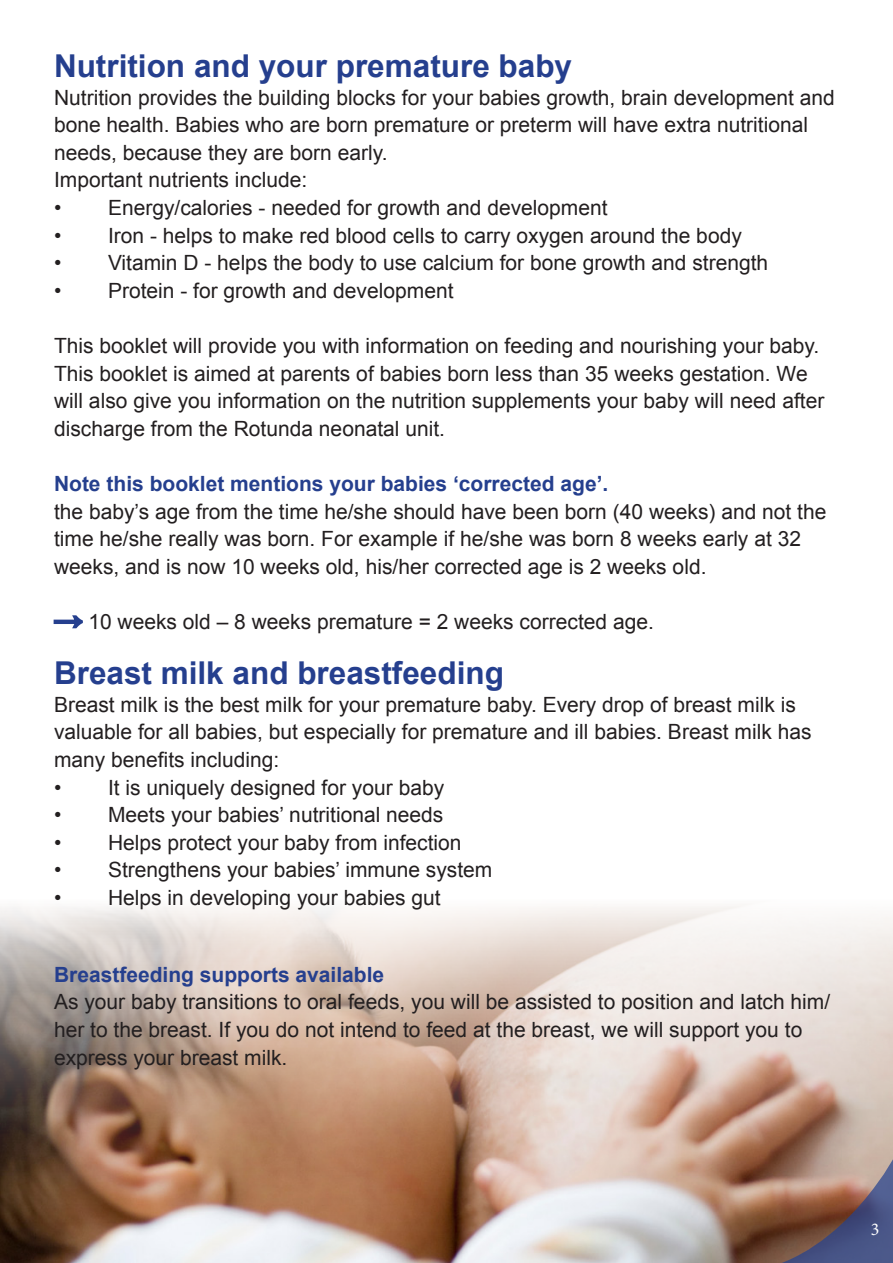
<style>
.page{position:relative;width:893px;height:1263px;background:#fff}
.page>*{position:absolute;margin:0;border:0;box-sizing:border-box;transform-origin:0 0}
.t1{font:700 31.5px "Arial";color:#253f8e}
.t2{font:21px/27.6px "Arial";color:#231f20}
.t3{font:700 21px "Arial";color:#253f8e}
.t4{font:18px "Minion Pro";color:#fff}
.s1{font-weight:700;color:#253f8e}
.s2{font-size:28.5px;color:#253f8e}
</style>
<div class="page">
<img style="left:0;top:906px;width:893px;height:357px">
<svg style="left:754px;top:1149px;width:139px;height:114px;background:#806665"></svg>
<p class="t1" style="left:54px;top:45px;width:520px">Nutrition and your premature baby</p>
<p class="t2" style="left:54px;top:84px;width:782px">Nutrition provides the building blocks for your babies growth, brain development and bone health. Babies who are born premature or preterm will have extra nutritional needs, because they are born early.</p>
<p class="t2" style="left:54px;top:166px;width:255px">Important nutrients include:</p>
<p class="t2" style="left:54px;top:194px;width:555px">• Energy/calories - needed for growth and development</p>
<p class="t2" style="left:54px;top:222px;width:689px">• Iron - helps to make red blood cells to carry oxygen around the body</p>
<p class="t2" style="left:54px;top:249px;width:716px">• Vitamin D - helps the body to use calcium for bone growth and strength</p>
<p class="t2" style="left:54px;top:277px;width:401px">• Protein - for growth and development</p>
<p class="t2" style="left:54px;top:332px;width:772px">This booklet will provide you with information on feeding and nourishing your baby.<br>This booklet is aimed at parents of babies born less than 35 weeks gestation. We will also give you information on the nutrition supplements your baby will need after discharge from the Rotunda neonatal unit.</p>
<p class="t2" style="left:54px;top:470px;width:774px"><span class="s1">Note this booklet mentions your babies ‘corrected age’.<br></span>the baby’s age from the time he/she should have been born (40 weeks) and not the time he/she really was born. For example if he/she was born 8 weeks early at 32 weeks, and is now 10 weeks old, his/her corrected age is 2 weeks old.</p>
<p class="t2" style="left:54px;top:608px;width:601px"><span class="s2">→</span> 10 weeks old – 8 weeks premature = 2 weeks corrected age.</p>
<p class="t1" style="left:54px;top:652px;width:451px">Breast milk and breastfeeding</p>
<p class="t2" style="left:54px;top:691px;width:759px">Breast milk is the best milk for your premature baby. Every drop of breast milk is valuable for all babies, but especially for premature and ill babies. Breast milk has many benefits including:</p>
<p class="t2" style="left:54px;top:774px;width:392px">• It is uniquely designed for your baby</p>
<p class="t2" style="left:54px;top:801px;width:391px">• Meets your babies’ nutritional needs</p>
<p class="t2" style="left:54px;top:829px;width:409px">• Helps protect your baby from infection</p>
<p class="t2" style="left:54px;top:856px;width:440px">• Strengthens your babies’ immune system</p>
<p class="t2" style="left:54px;top:884px;width:388px">• Helps in developing your babies gut</p>
<p class="t3" style="left:54px;top:961px;width:332px">Breastfeeding supports available</p>
<p class="t2" style="left:54px;top:988px;width:778px">As your baby transitions to oral feeds, you will be assisted to position and latch him/ her to the breast. If you do not intend to feed at the breast, we will support you to express your breast milk.</p>
<p class="t4" style="left:871px;top:1217px;width:10px">3</p>
</div>
